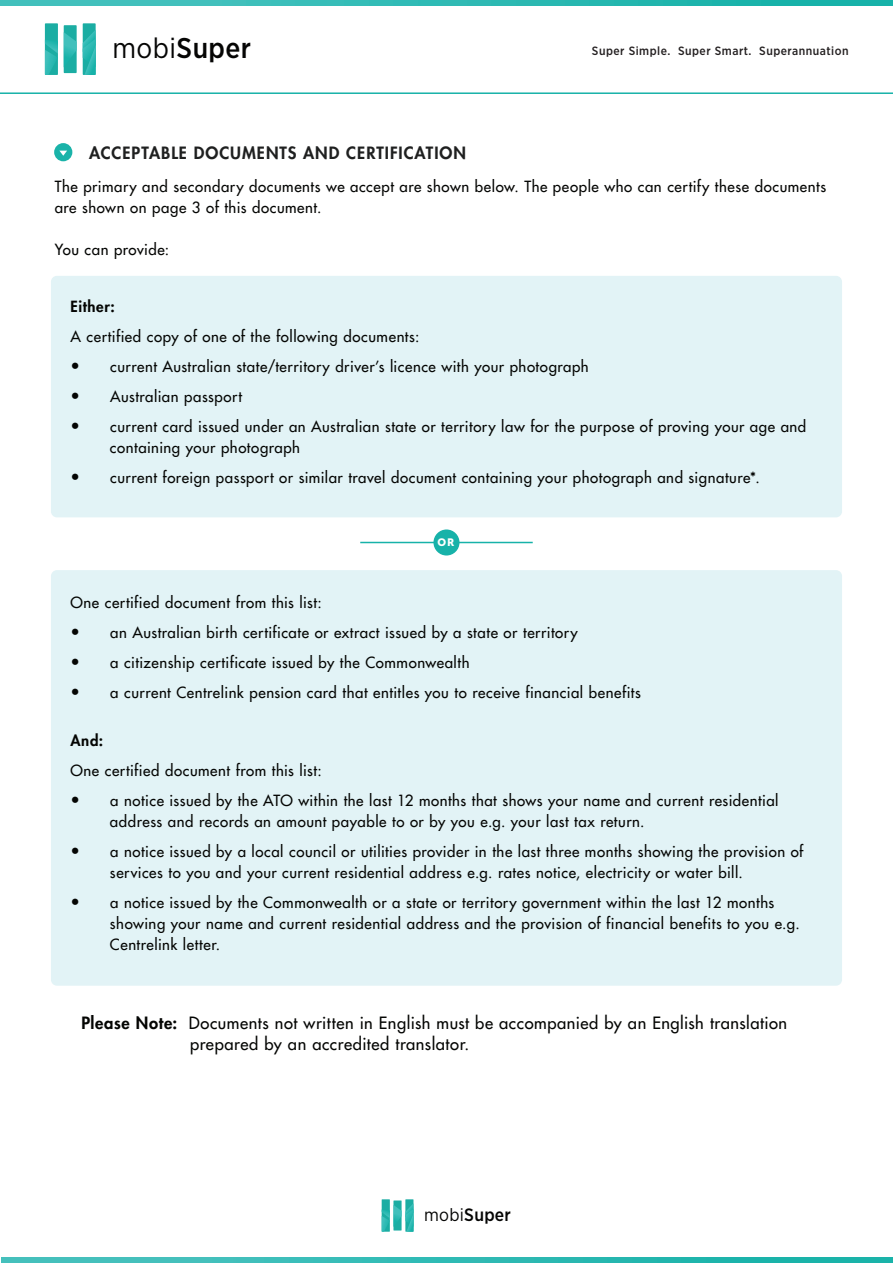
<style>
.page{position:relative;width:893px;height:1263px;background:#fff}
.page>*{position:absolute;margin:0;border:0;box-sizing:border-box;transform-origin:0 0}
.t1{font:500 28.5px "Gotham Narrow";letter-spacing:.015em;color:#050504}
.t2{font:500 17.85px "Gotham Narrow";letter-spacing:.015em;color:#050504}
.t3{font:16.5px/21px "Futura LT";letter-spacing:.03em;color:#040503}
.t4{font:800 16.5px "Futura LT";letter-spacing:.06em;color:#1f2020}
.t5{font:15px/21px "Futura LT";letter-spacing:.035em;color:#040503}
.t6{font:800 15px "Futura LT";letter-spacing:.04em;color:#040503}
.t7{font:500 12px "Gotham Narrow";letter-spacing:.04em;color:#231f20}
.t8{font:10.65px "Museo Sans 900";color:#fff}
.s1{font-weight:400}
.s2{font-size:16.5px}
.s3{font-weight:800}
</style>
<div class="page">
<div style="left:51px;top:276px;width:791px;height:241px;background:#e2f3f6;border-radius:6px"></div>
<svg style="left:1px;top:1257px;width:892px;height:6px;background:#30bab3"></svg>
<hr style="left:0;top:92px;width:893px;height:2px;background:#17b2a9">
<svg style="left:1px;top:0;width:892px;height:6px;background:#2eb9b3"></svg>
<div style="left:64px;top:25px;width:13px;height:48px;background:#1bada3"></div>
<svg style="left:64px;top:32px;width:13px;height:35px"></svg>
<div style="left:45px;top:23px;width:13px;height:52px;background:#1bada3"></div>
<svg style="left:45px;top:40px;width:13px;height:35px"></svg>
<div style="left:83px;top:23px;width:13px;height:52px;background:#1bada3"></div>
<svg style="left:83px;top:30px;width:13px;height:45px"></svg>
<div style="left:54px;top:143px;width:18px;height:18px;background:#1ab3a9;border-radius:50%"></div>
<svg style="left:59px;top:151px;width:8px;height:5px"></svg>
<div style="left:393px;top:1200px;width:9px;height:30px;background:#1bada3"></div>
<div style="left:382px;top:1199px;width:8px;height:33px;background:#1bada3"></div>
<div style="left:405px;top:1199px;width:8px;height:33px;background:#1bada3"></div>
<svg style="left:382px;top:1203px;width:31px;height:29px"></svg>
<div style="left:51px;top:570px;width:791px;height:416px;background:#e2f3f6;border-radius:6px"></div>
<hr style="left:360px;top:542px;width:173px;height:1px;background:#17b2a9">
<div style="left:433px;top:529px;width:26px;height:26px;background:#17b2a9;border-radius:50%"></div>
<h1 class="t1" style="left:113px;top:30px;width:140px"><span class="s1">mobi</span>Super</h1>
<p class="t7" style="left:592px;top:43px;width:258px">Super Simple. Super Smart. Superannuation</p>
<p class="t4" style="left:89px;top:141px;width:378px">ACCEPTABLE DOCUMENTS AND CERTIFICATION</p>
<p class="t5" style="left:55px;top:175px;width:773px">The primary and secondary documents we accept are shown below. The people who can certify these documents are shown on page 3 of this document.</p>
<p class="t5" style="left:55px;top:238px;width:116px">You can provide:</p>
<p class="t6" style="left:71px;top:296px;width:46px">Either:</p>
<p class="t5" style="left:71px;top:326px;width:350px">A certified copy of one of the following documents:</p>
<p class="t5" style="left:71px;top:356px;width:520px"><span class="s2">•</span> current Australian state/territory driver’s licence with your photograph</p>
<p class="t5" style="left:71px;top:386px;width:173px"><span class="s2">•</span> Australian passport</p>
<p class="t5" style="left:110px;top:416px;width:698px;text-indent:-39px"><span class="s2">•</span> current card issued under an Australian state or territory law for the purpose of proving your age and containing your photograph</p>
<p class="t5" style="left:71px;top:467px;width:691px"><span class="s2">•</span> current foreign passport or similar travel document containing your photograph and signature*.</p>
<p class="t8" style="left:437px;top:536px;width:18px">OR</p>
<p class="t5" style="left:71px;top:592px;width:253px">One certified document from this list:</p>
<p class="t5" style="left:71px;top:622px;width:509px"><span class="s2">•</span> an Australian birth certificate or extract issued by a state or territory</p>
<p class="t5" style="left:71px;top:652px;width:400px"><span class="s2">•</span> a citizenship certificate issued by the Commonwealth</p>
<p class="t5" style="left:71px;top:682px;width:572px"><span class="s2">•</span> a current Centrelink pension card that entitles you to receive financial benefits</p>
<p class="t6" style="left:71px;top:730px;width:34px">And:</p>
<p class="t5" style="left:71px;top:759px;width:253px">One certified document from this list:</p>
<p class="t5" style="left:110px;top:789px;width:670px;text-indent:-39px"><span class="s2">•</span> a notice issued by the ATO within the last 12 months that shows your name and current residential address and records an amount payable to or by you e.g. your last tax return.</p>
<p class="t5" style="left:110px;top:840px;width:695px;text-indent:-39px"><span class="s2">•</span> a notice issued by a local council or utilities provider in the last three months showing the provision of services to you and your current residential address e.g. rates notice, electricity or water bill.</p>
<p class="t5" style="left:110px;top:891px;width:691px;text-indent:-39px"><span class="s2">•</span> a notice issued by the Commonwealth or a state or territory government within the last 12 months showing your name and current residential address and the provision of financial benefits to you e.g.<br>Centrelink letter.</p>
<p class="t3" style="left:190px;top:1012px;width:599px;text-indent:-109px"><span class="s3">Please Note:</span> Documents not written in English must be accompanied by an English translation prepared by an accredited translator.</p>
<p class="t2" style="left:424px;top:1203px;width:88px"><span class="s1">mobi</span>Super</p>
</div>
